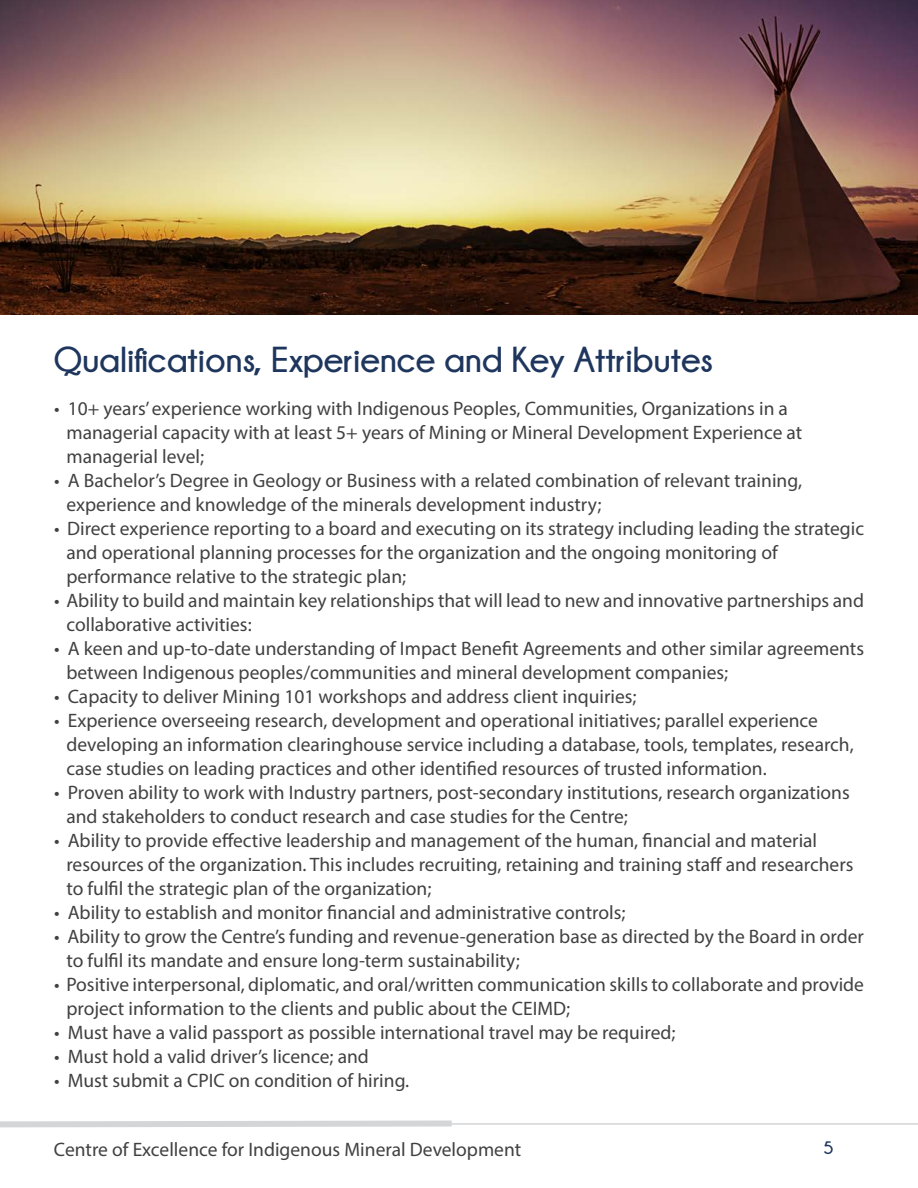
<style>
.page{position:relative;width:918px;height:1188px;background:#fff}
.page>*{position:absolute;margin:0;border:0;box-sizing:border-box;transform-origin:0 0}
.t1{font:700 36px "Champagne&Limousines";color:#1e365d}
.t2{font:19.5px "Myriad Pro";color:#414141}
.t3{font:700 18px "Champagne&Limousines";color:#1e365d}
</style>
<div class="page">
<svg style="left:0;top:1120px;width:452px;height:8px"></svg>
<hr style="left:452px;top:1123px;width:466px;height:2px;background:#d4d5d7">
<img style="left:0;top:0;width:918px;height:315px">
<p class="t1" style="left:54px;top:340px;width:661px">Qualifications, Experience and Key Attributes</p>
<p class="t2" style="left:54px;top:396px;width:736px">• 10+ years’ experience working with Indigenous Peoples, Communities, Organizations in a</p>
<p class="t2" style="left:66px;top:420px;width:737px">managerial capacity with at least 5+ years of Mining or Mineral Development Experience at</p>
<p class="t2" style="left:66px;top:444px;width:139px">managerial level;</p>
<p class="t2" style="left:54px;top:468px;width:750px">• A Bachelor’s Degree in Geology or Business with a related combination of relevant training,</p>
<p class="t2" style="left:66px;top:492px;width:537px">experience and knowledge of the minerals development industry;</p>
<p class="t2" style="left:54px;top:516px;width:812px">• Direct experience reporting to a board and executing on its strategy including leading the strategic</p>
<p class="t2" style="left:66px;top:540px;width:713px">and operational planning processes for the organization and the ongoing monitoring of</p>
<p class="t2" style="left:66px;top:564px;width:341px">performance relative to the strategic plan;</p>
<p class="t2" style="left:54px;top:588px;width:812px">• Ability to build and maintain key relationships that will lead to new and innovative partnerships and</p>
<p class="t2" style="left:66px;top:612px;width:187px">collaborative activities:</p>
<p class="t2" style="left:54px;top:636px;width:812px">• A keen and up-to-date understanding of Impact Benefit Agreements and other similar agreements</p>
<p class="t2" style="left:66px;top:660px;width:663px">between Indigenous peoples/communities and mineral development companies;</p>
<p class="t2" style="left:54px;top:684px;width:584px">• Capacity to deliver Mining 101 workshops and address client inquiries;</p>
<p class="t2" style="left:54px;top:708px;width:766px">• Experience overseeing research, development and operational initiatives; parallel experience</p>
<p class="t2" style="left:66px;top:732px;width:789px">developing an information clearinghouse service including a database, tools, templates, research,</p>
<p class="t2" style="left:66px;top:756px;width:702px">case studies on leading practices and other identified resources of trusted information.</p>
<p class="t2" style="left:54px;top:780px;width:797px">• Proven ability to work with Industry partners, post-secondary institutions, research organizations</p>
<p class="t2" style="left:66px;top:804px;width:563px">and stakeholders to conduct research and case studies for the Centre;</p>
<p class="t2" style="left:54px;top:828px;width:765px">• Ability to provide effective leadership and management of the human, financial and material</p>
<p class="t2" style="left:66px;top:852px;width:789px">resources of the organization. This includes recruiting, retaining and training staff and researchers</p>
<p class="t2" style="left:66px;top:876px;width:367px">to fulfil the strategic plan of the organization;</p>
<p class="t2" style="left:54px;top:900px;width:573px">• Ability to establish and monitor financial and administrative controls;</p>
<p class="t2" style="left:54px;top:924px;width:811px">• Ability to grow the Centre’s funding and revenue-generation base as directed by the Board in order</p>
<p class="t2" style="left:66px;top:948px;width:455px">to fulfil its mandate and ensure long-term sustainability;</p>
<p class="t2" style="left:54px;top:972px;width:812px">• Positive interpersonal, diplomatic, and oral/written communication skills to collaborate and provide</p>
<p class="t2" style="left:66px;top:996px;width:505px">project information to the clients and public about the CEIMD;</p>
<p class="t2" style="left:54px;top:1020px;width:623px">• Must have a valid passport as possible international travel may be required;</p>
<p class="t2" style="left:54px;top:1044px;width:316px">• Must hold a valid driver’s licence; and</p>
<p class="t2" style="left:54px;top:1068px;width:357px">• Must submit a CPIC on condition of hiring.</p>
<p class="t2" style="left:54px;top:1137px;width:469px">Centre of Excellence for Indigenous Mineral Development</p>
<p class="t3" style="left:823px;top:1138px;width:12px">5</p>
</div>
